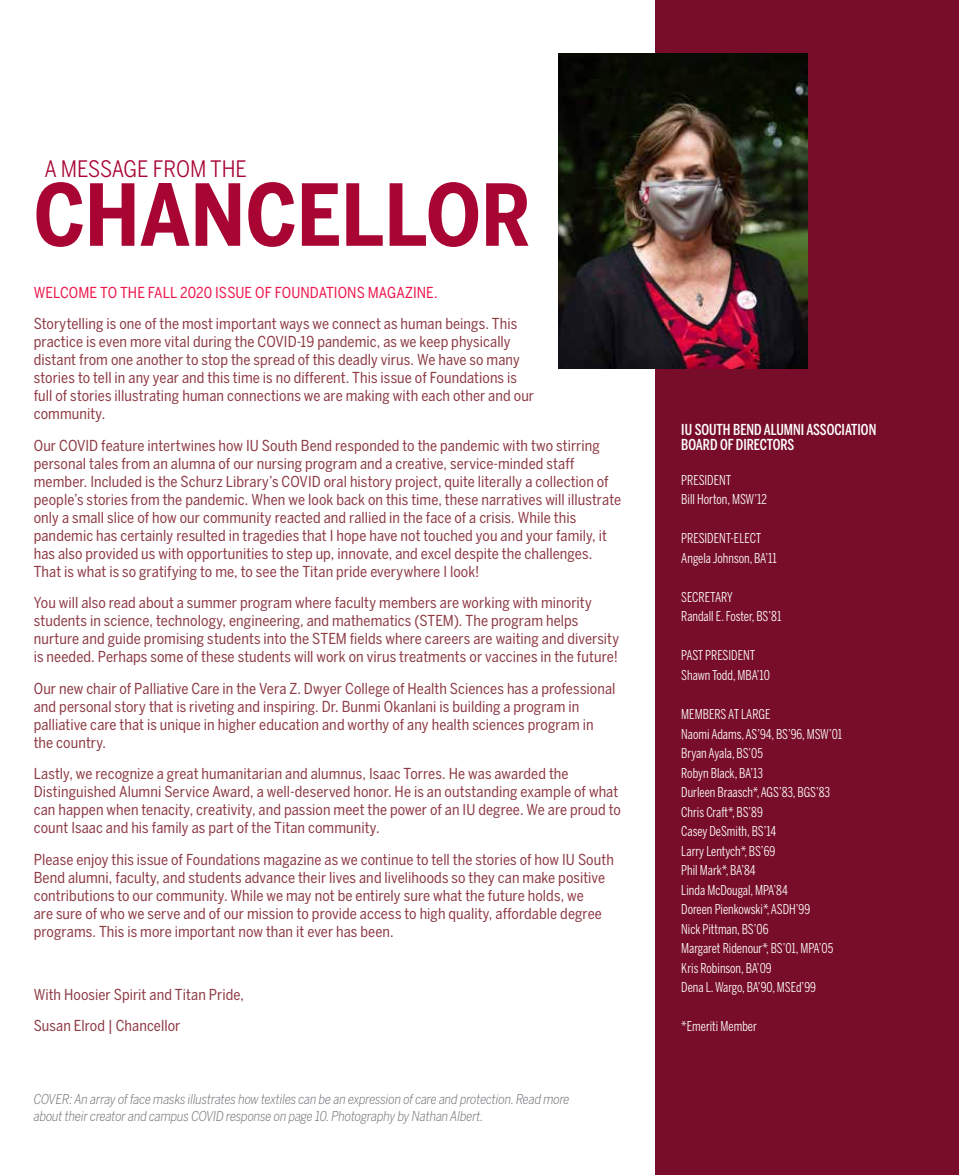
<style>
.page{position:relative;width:959px;height:1175px;background:#fff}
.page>*{position:absolute;margin:0;border:0;box-sizing:border-box;transform-origin:0 0}
.t1{font:700 84.45px "Benton Sans Cond";color:#a90533}
.t2{font:22.5px "Benton Sans Cond";color:#a90533}
.t3{font:15px/18px "Benton Sans Cond";letter-spacing:.005em;color:#8e3b44}
.t4{font:15px "Benton Sans Cond";color:#ed174c}
.t5{font:500 15px/15px "Benton Sans Comp";color:#fff}
.t6{font:13.5px/19.5px "Benton Sans Comp";color:#fff}
.t7{font:italic 300 13.5px/16.2px "Benton Sans Cond";letter-spacing:-.01em;color:#6c6b72}
</style>
<div class="page">
<div style="left:655px;top:0;width:303px;height:1174px;background:#770d29"></div>
<img style="left:558px;top:53px;width:249px;height:316px">
<h3 class="t2" style="left:45px;top:155px;width:204px">A MESSAGE FROM THE</h3>
<p class="t1" style="left:34px;top:162px;width:499px">CHANCELLOR</p>
<p class="t4" style="left:34px;top:283px;width:405px">WELCOME TO THE FALL 2020 ISSUE OF FOUNDATIONS MAGAZINE.</p>
<p class="t3" style="left:34px;top:315px;width:487px">Storytelling is one of the most important ways we connect as human beings. This practice is even more vital during the COVID-19 pandemic, as we keep physically distant from one another to stop the spread of this deadly virus. We have so many</p>
<p class="t3" style="left:34px;top:369px;width:502px">stories to tell in any year and this time is no different. This issue of Foundations is full of stories illustrating human connections we are making with each other and our community.</p>
<p class="t3" style="left:34px;top:436px;width:589px">Our COVID feature intertwines how IU South Bend responded to the pandemic with two stirring personal tales from an alumna of our nursing program and a creative, service-minded staff member. Included is the Schurz Library’s COVID oral history project, quite literally a collection of people’s stories from the pandemic. When we look back on this time, these narratives will illustrate only a small slice of how our community reacted and rallied in the face of a crisis. While this pandemic has certainly resulted in tragedies that I hope have not touched you and your family, it has also provided us with opportunities to step up, innovate, and excel despite the challenges.<br>That is what is so gratifying to me, to see the Titan pride everywhere I look!</p>
<p class="t3" style="left:34px;top:594px;width:587px">You will also read about a summer program where faculty members are working with minority students in science, technology, engineering, and mathematics (STEM). The program helps nurture and guide promising students into the STEM fields where careers are waiting and diversity is needed. Perhaps some of these students will work on virus treatments or vaccines in the future!</p>
<p class="t3" style="left:34px;top:679px;width:583px">Our new chair of Palliative Care in the Vera Z. Dwyer College of Health Sciences has a professional and personal story that is riveting and inspiring. Dr. Bunmi Okanlani is building a program in palliative care that is unique in higher education and worthy of any health sciences program in the country.</p>
<p class="t3" style="left:34px;top:765px;width:588px">Lastly, we recognize a great humanitarian and alumnus, Isaac Torres. He was awarded the Distinguished Alumni Service Award, a well-deserved honor. He is an outstanding example of what can happen when tenacity, creativity, and passion meet the power of an IU degree. We are proud to count Isaac and his family as part of the Titan community.</p>
<p class="t3" style="left:34px;top:850px;width:581px">Please enjoy this issue of Foundations magazine as we continue to tell the stories of how IU South Bend alumni, faculty, and students advance their lives and livelihoods so they can make positive contributions to our community. While we may not be entirely sure what the future holds, we<br>are sure of who we serve and of our mission to provide access to high quality, affordable degree programs. This is more important now than it ever has been.</p>
<p class="t3" style="left:34px;top:985px;width:212px">With Hoosier Spirit and Titan Pride,</p>
<p class="t3" style="left:34px;top:1017px;width:148px">Susan Elrod | Chancellor</p>
<p class="t7" style="left:34px;top:1091px;width:537px">COVER: An array of face masks illustrates how textiles can be an expression of care and protection. Read more about their creator and campus COVID response on page 10. Photography by Nathan Albert.</p>
<p class="t5" style="left:681px;top:422px;width:196px">IU SOUTH BEND ALUMNI ASSOCIATION<br>BOARD OF DIRECTORS</p>
<p class="t6" style="left:681px;top:470px;width:87px">PRESIDENT<br>Bill Horton, MSW’12</p>
<p class="t6" style="left:681px;top:528px;width:97px">PRESIDENT-ELECT<br>Angela Johnson, BA’11</p>
<p class="t6" style="left:681px;top:587px;width:101px">SECRETARY<br>Randall E. Foster, BS’81</p>
<p class="t6" style="left:681px;top:645px;width:90px">PAST PRESIDENT<br>Shawn Todd, MBA’10</p>
<p class="t6" style="left:681px;top:704px;width:162px">MEMBERS AT LARGE<br>Naomi Adams, AS’94, BS’96, MSW’01<br>Bryan Ayala, BS’05<br>Robyn Black, BA’13<br>Durleen Braasch*, AGS’83, BGS’83<br>Chris Craft*, BS’89<br>Casey DeSmith, BS’14<br>Larry Lentych*, BS’69<br>Phil Mark*, BA’84<br>Linda McDougal, MPA’84<br>Doreen Pienkowski*, ASDH’99<br>Nick Pittman, BS’06<br>Margaret Ridenour*, BS’01, MPA’05<br>Kris Robinson, BA’09<br>Dena L. Wargo, BA’90, MSEd’99</p>
<p class="t6" style="left:681px;top:1016px;width:77px">*Emeriti Member</p>
</div>
